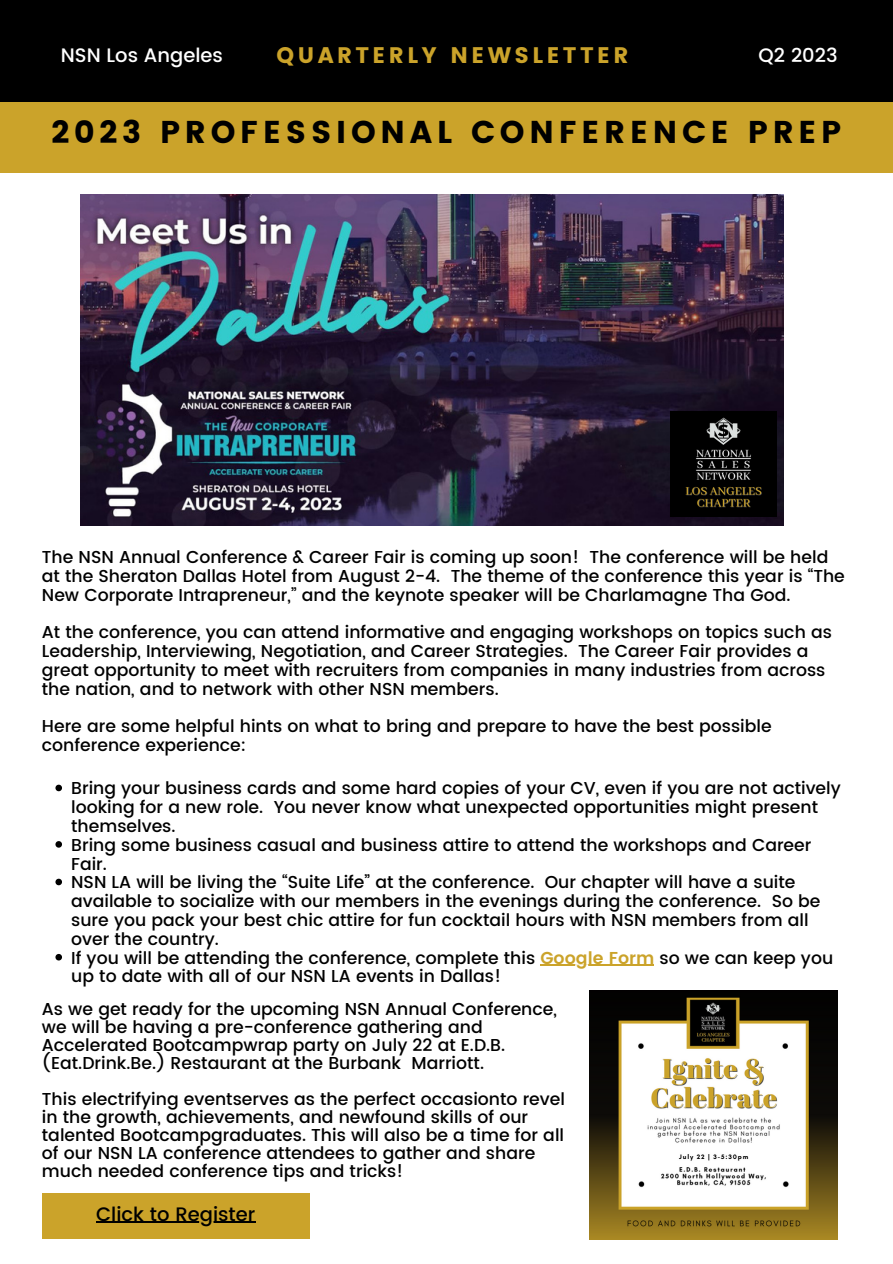
<style>
.page{position:relative;width:893px;height:1264px;background:#fff}
.page>*{position:absolute;margin:0;border:0;box-sizing:border-box;transform-origin:0 0}
.t1{font:31.5px "Poppins";letter-spacing:.15em;color:#000}
.t2{font:22.5px "Poppins";letter-spacing:.15em;color:#cba32a}
.t3{font:500 19.5px "Poppins";color:#fff}
.t4{font:500 19.5px "Poppins";color:#000}
.t5{font:500 17.25px/18.8px "Poppins";color:#000}
.s1{font-weight:600;color:#cba32a}
</style>
<div class="page">
<div style="left:0;top:0;width:892px;height:106px;background:#000"></div>
<div style="left:0;top:102px;width:892px;height:71px;background:#cba32a"></div>
<img style="left:80px;top:195px;width:703px;height:330px">
<img style="left:589px;top:990px;width:248px;height:248px">
<div style="left:42px;top:1193px;width:268px;height:45px;background:#cba32a"></div>
<hr style="left:96px;top:1221px;width:159px;height:1px;background:#000">
<img style="left:670px;top:411px;width:106px;height:106px">
<svg style="left:55px;top:784px;width:7px;height:7px"></svg>
<svg style="left:55px;top:841px;width:7px;height:6px"></svg>
<svg style="left:55px;top:878px;width:7px;height:7px"></svg>
<svg style="left:55px;top:953px;width:7px;height:7px"></svg>
<hr style="left:540px;top:964px;width:114px;height:1px;background:#cba32a">
<p class="t3" style="left:61px;top:43px;width:164px">NSN Los Angeles</p>
<p class="t2" style="left:276px;top:42px;width:353px">QUARTERLY NEWSLETTER</p>
<p class="t3" style="left:758px;top:43px;width:80px">Q2 2023</p>
<p class="t1" style="left:51px;top:114px;width:791px">2023 PROFESSIONAL CONFERENCE PREP</p>
<p class="t5" style="left:42px;top:547px;width:804px">The NSN Annual Conference &amp; Career Fair is coming up soon! The conference will be held at the Sheraton Dallas Hotel from August 2-4. The theme of the conference this year is “The<br>New Corporate Intrapreneur,” and the keynote speaker will be Charlamagne Tha God.</p>
<p class="t5" style="left:42px;top:623px;width:791px">At the conference, you can attend informative and engaging workshops on topics such as Leadership, Interviewing, Negotiation, and Career Strategies. The Career Fair provides a great opportunity to meet with recruiters from companies in many industries from across the nation, and to network with other NSN members.</p>
<p class="t5" style="left:42px;top:717px;width:731px">Here are some helpful hints on what to bring and prepare to have the best possible conference experience:</p>
<p class="t5" style="left:71px;top:779px;width:771px">Bring your business cards and some hard copies of your CV, even if you are not actively looking for a new role. You never know what unexpected opportunities might present themselves.</p>
<p class="t5" style="left:71px;top:835px;width:741px">Bring some business casual and business attire to attend the workshops and Career<br>Fair.</p>
<p class="t5" style="left:71px;top:873px;width:750px">NSN LA will be living the “Suite Life” at the conference. Our chapter will have a suite available to socialize with our members in the evenings during the conference. So be sure you pack your best chic attire for fun cocktail hours with NSN members from all over the country.</p>
<p class="t5" style="left:71px;top:948px;width:763px">If you will be attending the conference, complete this <span class="s1">Google Form</span> so we can keep you up to date with all of our NSN LA events in Dallas!</p>
<p class="t5" style="left:42px;top:1000px;width:516px;line-height:18px">As we get ready for the upcoming NSN Annual Conference, we will be having a pre-conference gathering and Accelerated Bootcampwrap party on July 22 at E.D.B. (Eat.Drink.Be.) Restaurant at the Burbank Marriott.</p>
<p class="t5" style="left:42px;top:1090px;width:524px;line-height:18px">This electrifying eventserves as the perfect occasionto revel in the growth, achievements, and newfound skills of our talented Bootcampgraduates. This will also be a time for all of our NSN LA conference attendees to gather and share much needed conference tips and tricks!</p>
<p class="t4" style="left:96px;top:1202px;width:160px">Click to Register</p>
</div>
